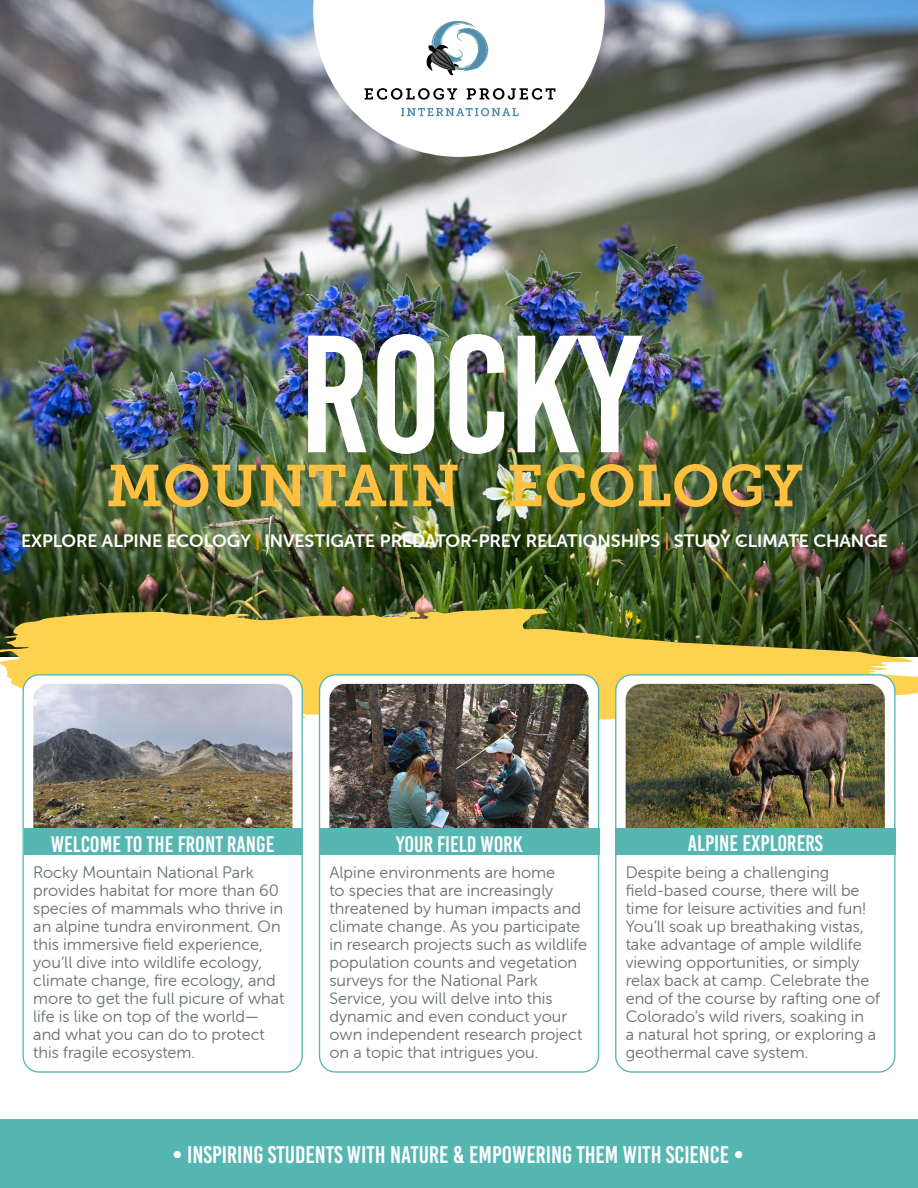
<style>
.page{position:relative;width:918px;height:1188px;background:#fff}
.page>*{position:absolute;margin:0;border:0;box-sizing:border-box;transform-origin:0 0}
.t1{font:166.5px "Bebas Kai";color:#fff}
.t2{font:58.5px "Museo Slab 700";color:#ffc03f}
.t3{font:24px "Bebas Kai";color:#fff}
.t4{font:22.5px "Bebas Kai";color:#fff}
.t5{font:18px "Museo Sans Rounded 700";color:#fff}
.t6{font:16.5px/18px "Museo Sans Rounded 300";color:#677173}
.s1{color:#ef8a00}
</style>
<div class="page">
<img style="left:0;top:0;width:918px;height:608px">
<svg style="left:313px;top:0;width:292px;height:157px"></svg>
<svg style="left:426px;top:20px;width:63px;height:56px"></svg>
<svg style="left:365px;top:88px;width:92px;height:12px"></svg>
<svg style="left:467px;top:88px;width:88px;height:12px"></svg>
<svg style="left:401px;top:108px;width:118px;height:8px"></svg>
<svg style="left:0;top:608px;width:918px;height:112px;background:#c4ac46"></svg>
<div style="left:0;top:1119px;width:918px;height:69px;background:#55b6b2"></div>
<div style="left:23px;top:675px;width:279px;height:397px;background:#fff;border-radius:16px"></div>
<div style="left:22px;top:674px;width:281px;height:399px;border:1px solid #55b6b2;border-radius:16px"></div>
<div style="left:320px;top:675px;width:279px;height:397px;background:#fff;border-radius:16px"></div>
<div style="left:319px;top:674px;width:280px;height:399px;border:1px solid #55b6b2;border-radius:16px"></div>
<div style="left:616px;top:675px;width:279px;height:397px;background:#fff;border-radius:16px"></div>
<div style="left:615px;top:674px;width:281px;height:399px;border:1px solid #55b6b2;border-radius:16px"></div>
<img style="left:33px;top:684px;width:259px;height:145px">
<img style="left:329px;top:684px;width:260px;height:145px">
<img style="left:626px;top:684px;width:259px;height:144px">
<div style="left:319px;top:829px;width:280px;height:26px;background:#55b6b2"></div>
<div style="left:24px;top:829px;width:279px;height:26px;background:#55b6b2"></div>
<div style="left:615px;top:828px;width:281px;height:27px;background:#55b6b2"></div>
<h1 class="t1" style="left:300px;top:305px;width:342px">ROCKY</h1>
<h2 class="t2" style="left:106px;top:453px;width:698px">MOUNTAIN ECOLOGY</h2>
<p class="t5" style="left:21px;top:531px;width:868px">EXPLORE ALPINE ECOLOGY <span class="s1">|</span> INVESTIGATE PREDATOR-PREY RELATIONSHIPS <span class="s1">|</span> STUDY CLIMATE CHANGE</p>
<h3 class="t4" style="left:51px;top:832px;width:225px">WELCOME TO THE FRONT RANGE</h3>
<h3 class="t4" style="left:396px;top:832px;width:128px">YOUR FIELD WORK</h3>
<h3 class="t4" style="left:688px;top:831px;width:137px">ALPINE EXPLORERS</h3>
<p class="t6" style="left:33px;top:864px;width:253px">Rocky Mountain National Park provides habitat for more than 60 species of mammals who thrive in an alpine tundra environment. On this immersive field experience, you’ll dive into wildlife ecology, climate change, fire ecology, and more to get the full picure of what life is like on top of the world— and what you can do to protect this fragile ecosystem.</p>
<p class="t6" style="left:329px;top:864px;width:259px">Alpine environments are home<br>to species that are increasingly threatened by human impacts and climate change. As you participate in research projects such as wildlife population counts and vegetation surveys for the National Park<br>Service, you will delve into this dynamic and even conduct your own independent research project on a topic that intrigues you.</p>
<p class="t6" style="left:626px;top:864px;width:256px">Despite being a challenging field-based course, there will be time for leisure activities and fun!<br>You’ll soak up breathaking vistas, take advantage of ample wildlife viewing opportunities, or simply relax back at camp. Celebrate the end of the course by rafting one of Colorado’s wild rivers, soaking in<br>a natural hot spring, or exploring a geothermal cave system.</p>
<h3 class="t3" style="left:172px;top:1141px;width:574px">• INSPIRING STUDENTS WITH NATURE &amp; EMPOWERING THEM WITH SCIENCE •</h3>
</div>
